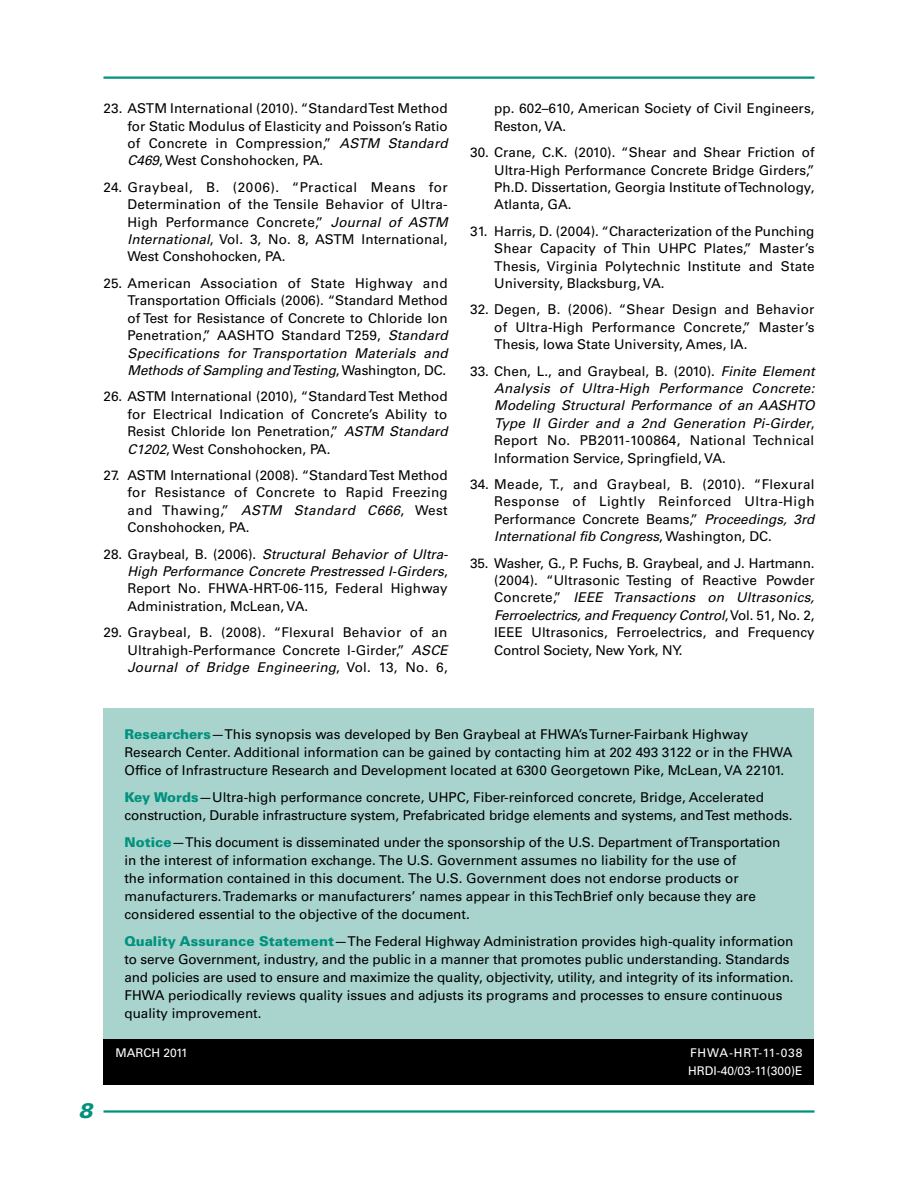
<style>
.page{position:relative;width:918px;height:1188px;background:#fff}
.page>*{position:absolute;margin:0;border:0;box-sizing:border-box;transform-origin:0 0}
.t1{font:italic 900 21px "Univers LT Std";color:#00927e}
.t2{font:13.5px/17.4px "Univers LT Std";color:#000;text-align:justify}
.t3{font:italic 13.5px/17.4px "Univers LT Std";letter-spacing:.01em;color:#000;text-align:justify}
.t4{font:12px/18px "Univers LT Std";color:#fff}
.s1{font-style:italic}
.s2{font-style:normal}
.s3{font-weight:900;color:#00927e}
</style>
<div class="page">
<hr style="left:104px;top:1110px;width:710px;height:3px;background:#00927e">
<hr style="left:104px;top:76px;width:710px;height:3px;background:#00927e">
<div style="left:104px;top:708px;width:710px;height:331px;background:#a9d4cd"></div>
<div style="left:104px;top:1039px;width:710px;height:45px;background:#000"></div>
<p class="t2" style="left:128px;top:100px;width:322px;text-indent:-24px">23. ASTM International (2010). “Standard Test Method for Static Modulus of Elasticity and Poisson’s Ratio of Concrete in Compression,” <span class="s1">ASTM Standard C469</span>, West Conshohocken, PA.</p>
<p class="t2" style="left:128px;top:178px;width:322px;text-indent:-24px">24. Graybeal, B. (2006). “Practical Means for Determination of the Tensile Behavior of Ultra-High Performance Concrete,” <span class="s1">Journal of ASTM International</span>, Vol. 3, No. 8, ASTM International, West Conshohocken, PA.</p>
<p class="t2" style="left:128px;top:274px;width:322px;text-indent:-24px">25. American Association of State Highway and Transportation Officials (2006). “Standard Method of Test for Resistance of Concrete to Chloride Ion Penetration,” AASHTO Standard T259, <span class="s1">Standard Specifications for Transportation Materials and Methods of Sampling and Testing</span>, Washington, DC.</p>
<p class="t2" style="left:128px;top:388px;width:322px;text-indent:-24px">26. ASTM International (2010), “Standard Test Method for Electrical Indication of Concrete’s Ability to Resist Chloride Ion Penetration,” <span class="s1">ASTM Standard C1202</span>, West Conshohocken, PA.</p>
<p class="t2" style="left:128px;top:467px;width:322px;text-indent:-24px">27. ASTM International (2008). “Standard Test Method for Resistance of Concrete to Rapid Freezing and Thawing,” <span class="s1">ASTM Standard C666</span>, West Conshohocken, PA.</p>
<p class="t2" style="left:128px;top:545px;width:322px;text-indent:-24px">28. Graybeal, B. (2006). <span class="s1">Structural Behavior of Ultra-High Performance Concrete Prestressed I-Girders</span>, Report No. FHWA-HRT-06-115, Federal Highway Administration, McLean, VA.</p>
<p class="t2" style="left:128px;top:624px;width:322px;text-indent:-24px">29. Graybeal, B. (2008). “Flexural Behavior of an Ultrahigh-Performance Concrete I-Girder,” <span class="s1">ASCE Journal of Bridge Engineering</span>, Vol. 13, No. 6,</p>
<p class="t2" style="left:494px;top:100px;width:322px">pp. 602–610, American Society of Civil Engineers,<br>Reston, VA.</p>
<p class="t2" style="left:494px;top:144px;width:322px;text-indent:-24px">30. Crane, C.K. (2010). “Shear and Shear Friction of Ultra-High Performance Concrete Bridge Girders,” Ph.D. Dissertation, Georgia Institute of Technology, Atlanta, GA.</p>
<p class="t2" style="left:494px;top:222px;width:322px;text-indent:-24px">31. Harris, D. (2004). “Characterization of the Punching Shear Capacity of Thin UHPC Plates,” Master’s Thesis, Virginia Polytechnic Institute and State University, Blacksburg, VA.</p>
<p class="t2" style="left:494px;top:301px;width:322px;text-indent:-24px">32. Degen, B. (2006). “Shear Design and Behavior of Ultra-High Performance Concrete,” Master’s Thesis, Iowa State University, Ames, IA.</p>
<p class="t3" style="left:494px;top:362px;width:322px;text-indent:-24px"><span class="s2">33. Chen, L., and Graybeal, B. (2010).</span> Finite Element Analysis of Ultra-High Performance Concrete:<br>Modeling Structural Performance of an AASHTO Type II Girder and a 2nd Generation Pi-Girder<span class="s2">, Report No. PB2011-100864, National Technical Information Service, Springfield, VA.</span></p>
<p class="t2" style="left:494px;top:476px;width:322px;text-indent:-24px">34. Meade, T., and Graybeal, B. (2010). “Flexural Response of Lightly Reinforced Ultra-High Performance Concrete Beams,” <span class="s1">Proceedings, 3rd International fib Congress</span>, Washington, DC.</p>
<p class="t2" style="left:494px;top:554px;width:322px;text-indent:-24px">35. Washer, G., P. Fuchs, B. Graybeal, and J. Hartmann. (2004). “Ultrasonic Testing of Reactive Powder Concrete,” <span class="s1">IEEE Transactions on Ultrasonics, Ferroelectrics, and Frequency Control</span>, Vol. 51, No. 2, IEEE Ultrasonics, Ferroelectrics, and Frequency Control Society, New York, NY.</p>
<h1 class="t1" style="left:78px;top:1097px;width:16px">8</h1>
<p class="t2" style="left:124px;top:725px;width:670px;line-height:18px;text-align:left"><span class="s3">Researchers</span>—This synopsis was developed by Ben Graybeal at FHWA’s Turner-Fairbank Highway<br>Research Center. Additional information can be gained by contacting him at 202 493 3122 or in the FHWA<br>Office of Infrastructure Research and Development located at 6300 Georgetown Pike, McLean, VA 22101.</p>
<p class="t2" style="left:124px;top:788px;width:670px;line-height:18px"><span class="s3">Key Words</span>—Ultra-high performance concrete, UHPC, Fiber-reinforced concrete, Bridge, Accelerated construction, Durable infrastructure system, Prefabricated bridge elements and systems, and Test methods.</p>
<p class="t2" style="left:124px;top:833px;width:658px;line-height:18px;text-align:left"><span class="s3">Notice</span>—This document is disseminated under the sponsorship of the U.S. Department of Transportation in the interest of information exchange. The U.S. Government assumes no liability for the use of<br>the information contained in this document. The U.S. Government does not endorse products or manufacturers. Trademarks or manufacturers’ names appear in this TechBrief only because they are considered essential to the objective of the document.</p>
<p class="t2" style="left:124px;top:932px;width:671px;line-height:18px;text-align:left"><span class="s3">Quality Assurance Statement</span>—The Federal Highway Administration provides high-quality information to serve Government, industry, and the public in a manner that promotes public understanding. Standards and policies are used to ensure and maximize the quality, objectivity, utility, and integrity of its information.<br>FHWA periodically reviews quality issues and adjusts its programs and processes to ensure continuous quality improvement.</p>
<p class="t4" style="left:116px;top:1044px;width:21px">March</p>
<p class="t4" style="left:164px;top:1044px;width:26px">2011</p>
<p class="t4" style="left:688px;top:1044px;width:116px">FHWA-HRT-11-038<br>HRDI-40/03-11(300)E</p>
</div>
